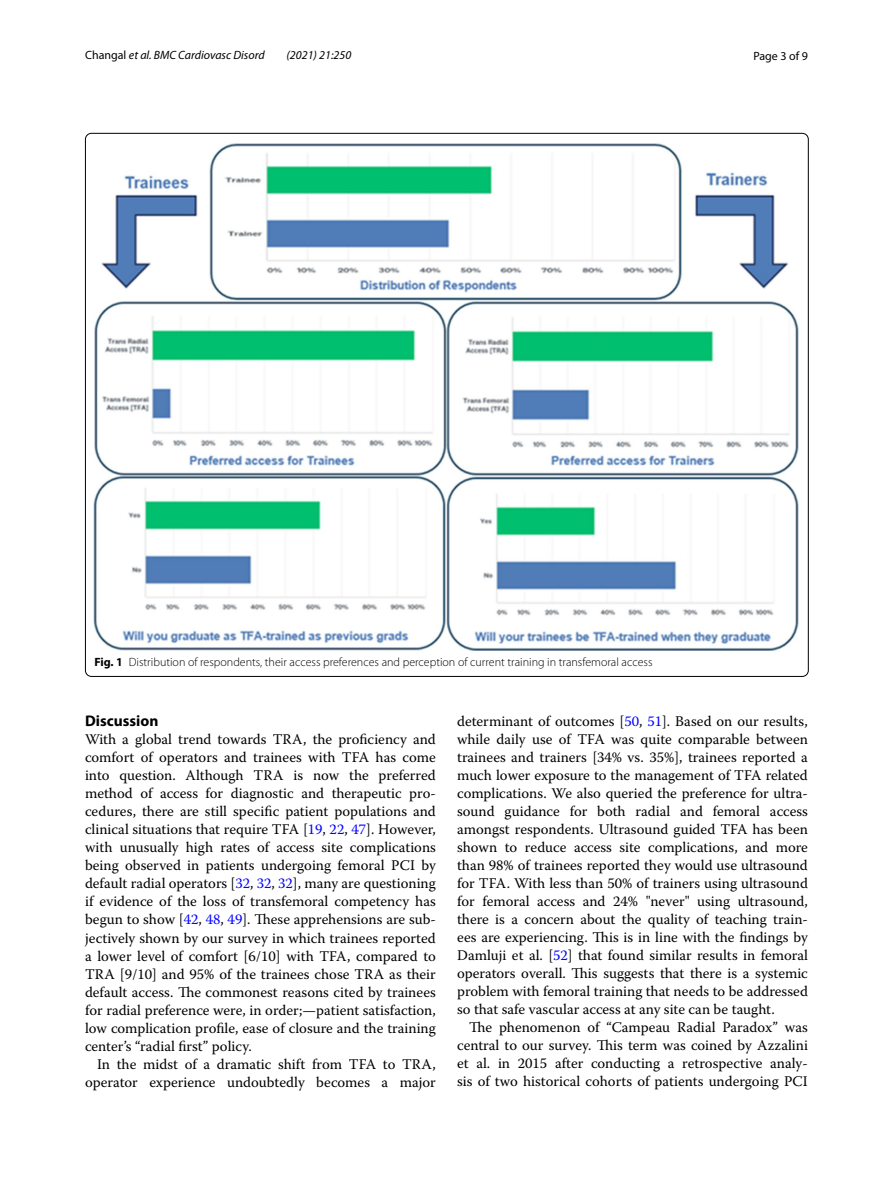
<style>
.page{position:relative;width:893px;height:1187px;background:#fff}
.page>*{position:absolute;margin:0;border:0;box-sizing:border-box;transform-origin:0 0}
.t1{font:700 15.45px "Myriad Pro";color:#000}
.t2{font:14.7px/18px "Warnock Pro";color:#000;text-align:justify}
.t3{font:300 12px "Myriad Pro";color:#000}
.t4{font:italic 12px "Myriad Pro";color:#000}
.t5{font:12px "Myriad Pro";color:#000}
.s1{font-style:normal}
.s2{font-weight:700}
.s3{color:#00f}
</style>
<div class="page">
<img style="left:94px;top:143px;width:705px;height:508px">
<p class="t4" style="left:85px;top:48px;width:181px"><span class="s1">Changal</span> et al. BMC Cardiovasc Disord</p>
<p class="t4" style="left:287px;top:48px;width:66px">(2021) 21:250</p>
<p class="t5" style="left:753px;top:48px;width:56px">Page 3 of 9</p>
<p class="t3" style="left:94px;top:655px;width:560px"><span class="s2">Fig. 1</span> Distribution of respondents, their access preferences and perception of current training in transfemoral access</p>
<p class="t1" style="left:85px;top:711px;width:75px">Discussion</p>
<p class="t2" style="left:85px;top:730px;width:352px">With a global trend towards TRA, the proficiency and comfort of operators and trainees with TFA has come into question. Although TRA is now the preferred method of access for diagnostic and therapeutic pro&shy;cedures, there are still specific patient populations and clinical situations that require TFA [<span class="s3">19</span>, <span class="s3">22</span>, <span class="s3">47</span>]. However, with unusually high rates of access site complications being observed in patients undergoing femoral PCI by default radial operators [<span class="s3">32</span>, <span class="s3">32</span>, <span class="s3">32</span>], many are questioning if evidence of the loss of transfemoral competency has begun to show [<span class="s3">42</span>, <span class="s3">48</span>, <span class="s3">49</span>]. These apprehensions are sub&shy;jectively shown by our survey in which trainees reported a lower level of comfort [6/10] with TFA, compared to TRA [9/10] and 95% of the trainees chose TRA as their default access. The commonest reasons cited by trainees for radial preference were, in order;—patient satisfaction, low complication profile, ease of closure and the training center’s “radial first” policy.</p>
<p class="t2" style="left:85px;top:1054px;width:352px;text-align:right">In the midst of a dramatic shift from TFA to TRA, operator experience undoubtedly becomes a major</p>
<p class="t2" style="left:457px;top:711px;width:352px">determinant of outcomes [<span class="s3">50</span>, <span class="s3">51</span>]. Based on our results, while daily use of TFA was quite comparable between trainees and trainers [34% vs. 35%], trainees reported a much lower exposure to the management of TFA related complications. We also queried the preference for ultra&shy;sound guidance for both radial and femoral access amongst respondents. Ultrasound guided TFA has been shown to reduce access site complications, and more than 98% of trainees reported they would use ultrasound for TFA. With less than 50% of trainers using ultrasound for femoral access and 24% "never" using ultrasound, there is a concern about the quality of teaching train&shy;ees are experiencing. This is in line with the findings by Damluji et al. [<span class="s3">52</span>] that found similar results in femoral operators overall. This suggests that there is a systemic problem with femoral training that needs to be addressed so that safe vascular access at any site can be taught.</p>
<p class="t2" style="left:457px;top:1017px;width:352px;text-indent:12px">The phenomenon of “Campeau Radial Paradox” was central to our survey. This term was coined by Azzalini et al. in 2015 after conducting a retrospective analy&shy;sis of two historical cohorts of patients undergoing PCI</p>
</div>
